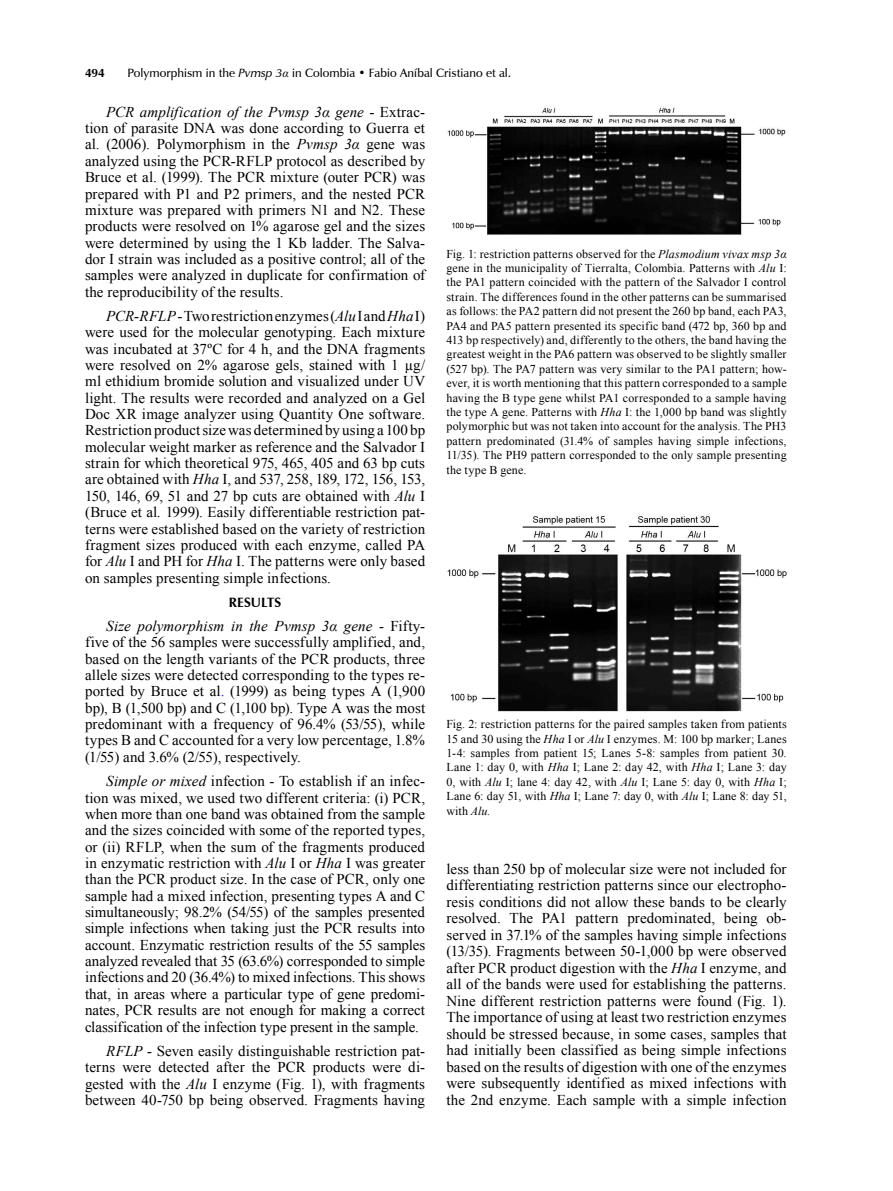
<style>
.page{position:relative;width:893px;height:1191px;background:#fff}
.page>*{position:absolute;margin:0;border:0;box-sizing:border-box;transform-origin:0 0}
.t1{font:15px/16.4px "Times New Roman";letter-spacing:.005em;color:#000;text-align:justify}
.t2{font:700 13.5px "Zapf Humanist 601 BT";color:#000}
.t3{font:12px/14.4px "Times New Roman";letter-spacing:.015em;color:#000;text-align:justify}
.t4{font:600 12px "Zapf Humanist 601 BT";letter-spacing:.005em;color:#000}
.t5{font:700 12px "Zapf Humanist 601 BT";color:#000}
.s1{font-style:italic}
.s2{font-family:"Times New Roman";font-weight:400;font-style:italic}
.s3{color:#00f}
</style>
<div class="page">
<img style="left:447px;top:106px;width:339px;height:129px">
<img style="left:447px;top:516px;width:340px;height:195px">
<p class="t5" style="left:85px;top:65px;width:21px">494</p>
<p class="t4" style="left:127px;top:65px;width:385px">Polymorphism in the <span class="s1">Pvmsp 3</span><span class="s2">α</span> in Colombia • Fabio Aníbal Cristiano et al.</p>
<p class="t1" style="left:85px;top:103px;width:342px;text-indent:21px"><span class="s1">PCR amplification of the Pvmsp 3α gene</span> - Extrac&shy;tion of parasite DNA was done according to Guerra et al. (2006). Polymorphism in the <span class="s1">Pvmsp 3α</span> gene was analyzed using the PCR-RFLP protocol as described by Bruce et al. (1999). The PCR mixture (outer PCR) was prepared with P1 and P2 primers, and the nested PCR mixture was prepared with primers N1 and N2. These products were resolved on 1% agarose gel and the sizes were determined by using the 1 Kb ladder. The Salva&shy;dor I strain was included as a positive control; all of the samples were analyzed in duplicate for confirmation of the reproducibility of the results.</p>
<p class="t1" style="left:85px;top:307px;width:342px;text-indent:21px"><span class="s1">PCR-RFLP</span> - Two restriction enzymes (<span class="s1">Alu</span> I and <span class="s1">Hha</span> I) were used for the molecular genotyping. Each mixture was incubated at 37ºC for 4 h, and the DNA fragments were resolved on 2% agarose gels, stained with 1 µg/ ml ethidium bromide solution and visualized under UV light. The results were recorded and analyzed on a Gel Doc XR image analyzer using Quantity One software.<br>Restriction product size was determined by using a 100 bp molecular weight marker as reference and the Salvador I strain for which theoretical 975, 465, 405 and 63 bp cuts are obtained with <span class="s1">Hha</span> I, and 537, 258, 189, 172, 156, 153, 150, 146, 69, 51 and 27 bp cuts are obtained with <span class="s1">Alu</span> I (Bruce et al<span class="s1">.</span> 1999). Easily differentiable restriction pat&shy;terns were established based on the variety of restriction fragment sizes produced with each enzyme, called PA for <span class="s1">Alu</span> I and PH for <span class="s1">Hha</span> I. The patterns were only based on samples presenting simple infections.</p>
<p class="t2" style="left:229px;top:594px;width:54px">RESULTS</p>
<p class="t1" style="left:85px;top:617px;width:342px;text-indent:21px"><span class="s1">Size polymorphism in the Pvmsp 3α gene</span> - Fifty&shy;five of the 56 samples were successfully amplified, and, based on the length variants of the PCR products, three allele sizes were detected corresponding to the types re&shy;ported by Bruce et al<span class="s3">.</span> (1999) as being types A (1,900 bp), B (1,500 bp) and C (1,100 bp). Type A was the most predominant with a frequency of 96.4% (53/55), while types B and C accounted for a very low percentage, 1.8% (1/55) and 3.6% (2/55), respectively.</p>
<p class="t1" style="left:85px;top:772px;width:342px;text-indent:21px"><span class="s1">Simple or mixed</span> infection - To establish if an infec&shy;tion was mixed, we used two different criteria: (i) PCR, when more than one band was obtained from the sample and the sizes coincided with some of the reported types, or (ii) RFLP, when the sum of the fragments produced in enzymatic restriction with <span class="s1">Alu</span> I or <span class="s1">Hha</span> I was greater than the PCR product size. In the case of PCR, only one sample had a mixed infection, presenting types A and C simultaneously; 98.2% (54/55) of the samples presented simple infections when taking just the PCR results into account. Enzymatic restriction results of the 55 samples analyzed revealed that 35 (63.6%) corresponded to simple infections and 20 (36.4%) to mixed infections. This shows that, in areas where a particular type of gene predomi&shy;nates, PCR results are not enough for making a correct classification of the infection type present in the sample.</p>
<p class="t1" style="left:85px;top:1042px;width:342px;text-indent:21px"><span class="s1">RFLP -</span> Seven easily distinguishable restriction pat&shy;terns were detected after the PCR products were di&shy;gested with the <span class="s1">Alu</span> I enzyme (Fig. 1), with fragments between 40-750 bp being observed. Fragments having</p>
<p class="t3" style="left:446px;top:246px;width:342px">Fig. 1: restriction patterns observed for the <span class="s1">Plasmodium vivax msp 3α </span>gene in the municipality of Tierralta, Colombia. Patterns with <span class="s1">Alu</span> I: the PA1 pattern coincided with the pattern of the Salvador I control strain. The differences found in the other patterns can be summarised as follows: the PA2 pattern did not present the 260 bp band, each PA3, PA4 and PA5 pattern presented its specific band (472 bp, 360 bp and 413 bp respectively) and, differently to the others, the band having the greatest weight in the PA6 pattern was observed to be slightly smaller (527 bp). The PA7 pattern was very similar to the PA1 pattern; how&shy;ever, it is worth mentioning that this pattern corresponded to a sample having the B type gene whilst PA1 corresponded to a sample having the type A gene. Patterns with <span class="s1">Hha</span> I: the 1,000 bp band was slightly polymorphic but was not taken into account for the analysis. The PH3 pattern predominated (31.4% of samples having simple infections, 11/35). The PH9 pattern corresponded to the only sample presenting the type B gene.</p>
<p class="t3" style="left:446px;top:716px;width:342px">Fig. 2: restriction patterns for the paired samples taken from patients 15 and 30 using the <span class="s1">Hha</span> I or <span class="s1">Alu</span> I enzymes. M: 100 bp marker; Lanes 1-4: samples from patient 15; Lanes 5-8: samples from patient 30.<br>Lane 1: day 0, with <span class="s1">Hha</span> I; Lane 2: day 42, with <span class="s1">Hha</span> I; Lane 3: day 0, with <span class="s1">Alu</span> I; lane 4: day 42, with <span class="s1">Alu</span> I; Lane 5: day 0, with <span class="s1">Hha</span> I; Lane 6: day 51, with <span class="s1">Hha</span> I; Lane 7: day 0, with <span class="s1">Alu</span> I; Lane 8: day 51, with <span class="s1">Alu</span>.</p>
<p class="t1" style="left:446px;top:860px;width:342px">less than 250 bp of molecular size were not included for differentiating restriction patterns since our electropho&shy;resis conditions did not allow these bands to be clearly resolved. The PA1 pattern predominated, being ob&shy;served in 37.1% of the samples having simple infections (13/35). Fragments between 50-1,000 bp were observed after PCR product digestion with the <span class="s1">Hha</span> I enzyme, and all of the bands were used for establishing the patterns.<br>Nine different restriction patterns were found (Fig. 1).<br>The importance of using at least two restriction enzymes should be stressed because, in some cases, samples that had initially been classified as being simple infections based on the results of digestion with one of the enzymes were subsequently identified as mixed infections with the 2nd enzyme. Each sample with a simple infection</p>
</div>
